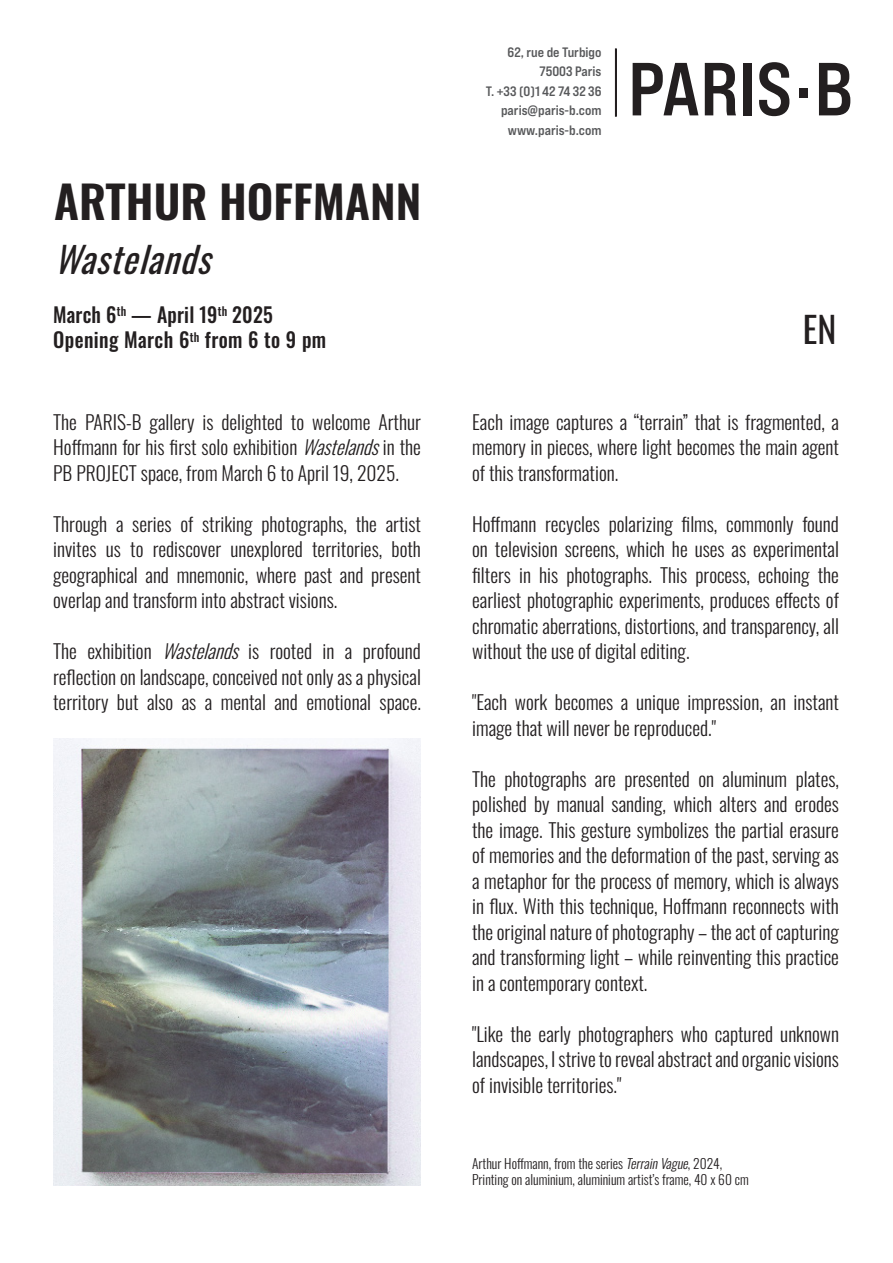
<style>
.page{position:relative;width:893px;height:1263px;background:#fff}
.page>*{position:absolute;margin:0;border:0;box-sizing:border-box;transform-origin:0 0}
.t1{font:75px "Bebas Neue Pro Exp Bd";color:#231f20}
.t2{font:600 45px "Oswald";color:#231f20}
.t3{font:italic 36px "Oswald";color:#231f20}
.t4{font:36px "Oswald";color:#231f20}
.t5{font:500 20.55px "Oswald";letter-spacing:.02em;color:#231f20}
.t6{font:500 20.55px "Oswald";letter-spacing:.02em;color:#231f20;scale:.96 1}
.t7{font:300 19.5px/25.5px "Oswald";color:#231f20;text-align:justify}
.t8{font:13.65px/19.5px "Bebas Neue Pro Exp Bd";color:#57585a;text-align:right}
.t9{font:300 13.5px "Oswald";color:#231f20}
.s1{font-style:italic}
</style>
<div class="page">
<div style="left:615px;top:48px;width:2px;height:69px;border:2px solid #231f20"></div>
<img style="left:53px;top:738px;width:367px;height:447px">
<p class="t2" style="left:54px;top:178px;width:369px">ARTHUR HOFFMANN</p>
<p class="t3" style="left:54px;top:228px;width:172px">Wastelands</p>
<p class="t6" style="left:53px;top:304px;width:230px">March 6<sup>th</sup> — April 19<sup>th</sup> 2025</p>
<p class="t5" style="left:53px;top:329px;width:275px">Opening March 6<sup>th</sup> from 6 to 9 pm</p>
<p class="t7" style="left:53px;top:407px;width:369px">The PARIS-B gallery is delighted to welcome Arthur Hoffmann for his first solo exhibition <span class="s1">Wastelands</span>in the PB PROJECT space, from March 6 to April 19, 2025.</p>
<p class="t7" style="left:53px;top:509px;width:369px">Through a series of striking photographs, the artist invites us to rediscover unexplored territories, both geographical and mnemonic, where past and present overlap and transform into abstract visions.</p>
<p class="t7" style="left:53px;top:636px;width:369px">The exhibition <span class="s1">Wastelands</span> is rooted in a profound reflection on landscape, conceived not only as a physical territory but also as a mental and emotional space.</p>
<p class="t8" style="left:508px;top:42px;width:95px">62, rue de Turbigo<br>75003 Paris</p>
<p class="t8" style="left:486px;top:81px;width:117px">T. +33 (0)1 42 74 32 36</p>
<p class="t8" style="left:501px;top:100px;width:102px">paris@paris-b.com</p>
<p class="t8" style="left:508px;top:120px;width:95px">www.paris-b.com</p>
<p class="t1" style="left:628px;top:43px;width:227px">PARIS·B</p>
<p class="t4" style="left:803px;top:297px;width:35px">EN</p>
<p class="t7" style="left:472px;top:407px;width:368px">Each image captures a “terrain” that is fragmented, a memory in pieces, where light becomes the main agent of this transformation.</p>
<p class="t7" style="left:472px;top:509px;width:368px">Hoffmann recycles polarizing films, commonly found on television screens, which he uses as experimental filters in his photographs. This process, echoing the earliest photographic experiments, produces effects of chromatic aberrations, distortions, and transparency, all without the use of digital editing.</p>
<p class="t7" style="left:472px;top:687px;width:368px">"Each work becomes a unique impression, an instant image that will never be reproduced."</p>
<p class="t7" style="left:472px;top:764px;width:368px">The photographs are presented on aluminum plates, polished by manual sanding, which alters and erodes the image. This gesture symbolizes the partial erasure of memories and the deformation of the past, serving as a metaphor for the process of memory, which is always in flux. With this technique, Hoffmann reconnects with the original nature of photography – the act of capturing and transforming light – while reinventing this practice in a contemporary context.</p>
<p class="t7" style="left:472px;top:1019px;width:368px">"Like the early photographers who captured unknown landscapes, I strive to reveal abstract and organic visions of invisible territories."</p>
<p class="t9" style="left:472px;top:1151px;width:252px">Arthur Hoffmann, from the series <span class="s1">TerrainVague</span>, 2024,</p>
<p class="t9" style="left:472px;top:1167px;width:278px">Printing on aluminium, aluminium artist’s frame, 40 x 60 cm</p>
</div>
